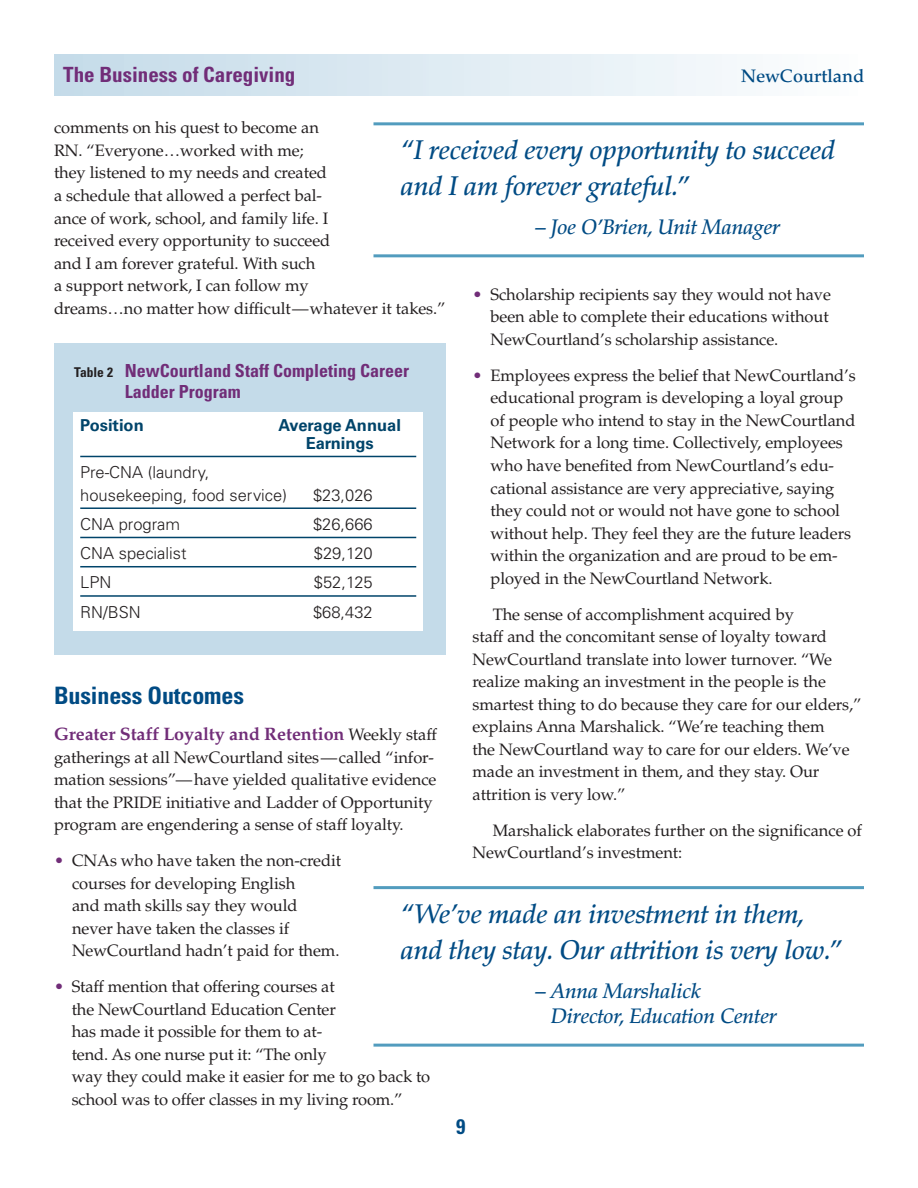
<style>
.page{position:relative;width:918px;height:1188px;background:#fff}
.page>*{position:absolute;margin:0;border:0;box-sizing:border-box;transform-origin:0 0}
.Callout_Quotes{font:italic 500 27px/36px "Palatino LT Std";letter-spacing:-.01em;color:#004b84}
.Subhead_B{font:700 condensed 24px "Univers LT Std";letter-spacing:-.005em;color:#004b84}
.Callout_Quotes-2{font:italic 500 21px/25.5px "Palatino LT Std";letter-spacing:-.01em;color:#004b84}
.t1{font:700 condensed 21px "Univers LT Std";color:#712d78}
.t2{font:700 condensed 21px "Univers LT Std";color:#004b84}
.t3{font:700 condensed 18px/21.6px "Univers LT Std";color:#712d78}
.Text-No_Indent{font:700 18px "Palatino LT Std";letter-spacing:-.005em;color:#712d78}
.t4{font:500 18px "Palatino LT Std";color:#004b84}
.Text-No_Indent-2{font:16.5px/22.5px "Palatino LT Std";letter-spacing:-.005em;color:#231f20}
.Text-Indent{font:16.5px/22.5px "Palatino LT Std";letter-spacing:-.005em;color:#231f20}
.t5{font:300 16.5px/22.5px "Univers LT Std";color:#231f20}
.t6{font:700 16.5px/18px "Univers LT Std";color:#00446a;text-align:center}
.s1{color:#712d78}
.s2{font-size:13.5px;color:#231f20}
.s3{font-weight:400;font-size:16.5px;color:#231f20}
</style>
<div class="page">
<div style="left:54px;top:54px;width:810px;height:41px;background:linear-gradient(to right,#c3dae8,#fdfefe)"></div>
<hr style="left:374px;top:122px;width:490px;height:3px;background:#529cbe">
<hr style="left:374px;top:254px;width:490px;height:3px;background:#529cbe">
<hr style="left:374px;top:886px;width:490px;height:3px;background:#529cbe">
<hr style="left:374px;top:1044px;width:490px;height:3px;background:#529cbe">
<div style="left:54px;top:343px;width:392px;height:312px;background:#c4dbe9"></div>
<div style="left:74px;top:412px;width:349px;height:219px;background:#fff"></div>
<hr style="left:80px;top:456px;width:336px;height:1px;background:#00446a">
<hr style="left:80px;top:507px;width:336px;height:2px;background:#00446a">
<hr style="left:80px;top:537px;width:336px;height:1px;background:#00446a">
<hr style="left:80px;top:566px;width:336px;height:1px;background:#00446a">
<hr style="left:80px;top:595px;width:336px;height:2px;background:#00446a">
<p class="t1" style="left:63px;top:61px;width:234px">The Business of Caregiving</p>
<p class="t4" style="left:741px;top:65px;width:124px">NewCourtland</p>
<p class="Text-Indent" style="left:54px;top:117px;width:393px">comments on his quest to become an<br>RN. “Everyone…worked with me;<br>they listened to my needs and created<br>a schedule that allowed a perfect bal-<br>ance of work, school, and family life. I<br>received every opportunity to succeed<br>and I am forever grateful. With such<br>a support network, I can follow my<br>dreams…no matter how difficult—whatever it takes.”</p>
<p class="Callout_Quotes" style="left:400px;top:132px;width:436px">“I received every opportunity to succeed and I am forever grateful.”</p>
<p class="Callout_Quotes-2" style="left:536px;top:215px;width:246px">– Joe O’Brien, Unit Manager</p>
<p class="Text-No_Indent-2" style="left:491px;top:283px;width:342px;text-indent:-18px"><span class="s1">•</span> Scholarship recipients say they would not have been able to complete their educations without<br>NewCourtland’s scholarship assistance.</p>
<p class="Text-No_Indent-2" style="left:491px;top:364px;width:367px;text-indent:-18px"><span class="s1">•</span> Employees express the belief that NewCourtland’s educational program is developing a loyal group of people who intend to stay in the NewCourtland Network for a long time. Collectively, employees who have benefited from NewCourtland’s edu&shy;cational assistance are very appreciative, saying they could not or would not have gone to school without help. They feel they are the future leaders within the organization and are proud to be em&shy;ployed in the NewCourtland Network.</p>
<p class="Text-Indent" style="left:472px;top:603px;width:390px;text-indent:20px">The sense of accomplishment acquired by<br>staff and the concomitant sense of loyalty toward NewCourtland translate into lower turnover. “We realize making an investment in the people is the smartest thing to do because they care for our elders,” explains Anna Marshalick. “We’re teaching them<br>the NewCourtland way to care for our elders. We’ve made an investment in them, and they stay. Our attrition is very low.”</p>
<p class="Text-Indent" style="left:472px;top:819px;width:391px;text-indent:20px">Marshalick elaborates further on the significance of<br>NewCourtland’s investment:</p>
<p class="t3" style="left:125px;top:359px;width:286px;text-indent:-51px"><span class="s2">Table 2</span> NewCourtland Staff Completing Career<br>Ladder Program</p>
<p class="t6" style="left:80px;top:416px;width:65px">Position</p>
<p class="t6" style="left:279px;top:416px;width:124px">Average Annual<br>Earnings</p>
<p class="t5" style="left:80px;top:461px;width:208px">Pre-CNA (laundry, housekeeping, food service)</p>
<p class="t5" style="left:313px;top:484px;width:61px">$23,026</p>
<p class="t5" style="left:80px;top:513px;width:101px">CNA program</p>
<p class="t5" style="left:313px;top:513px;width:61px">$26,666</p>
<p class="t5" style="left:80px;top:542px;width:108px">CNA specialist</p>
<p class="t5" style="left:314px;top:542px;width:60px">$29,120</p>
<p class="t5" style="left:80px;top:571px;width:33px">LPN</p>
<p class="t5" style="left:314px;top:571px;width:60px">$52,125</p>
<p class="t5" style="left:80px;top:601px;width:62px">RN/BSN</p>
<p class="t5" style="left:313px;top:601px;width:61px">$68,432</p>
<p class="Subhead_B" style="left:54px;top:681px;width:192px">Business Outcomes</p>
<p class="Text-No_Indent" style="left:54px;top:724px;width:385px">Greater Staff Loyalty and Retention <span class="s3">Weekly staff</span></p>
<p class="Text-No_Indent-2" style="left:54px;top:746px;width:384px">gatherings at all NewCourtland sites—called “infor&shy;mation sessions”—have yielded qualitative evidence that the PRIDE initiative and Ladder of Opportunity program are engendering a sense of staff loyalty.</p>
<p class="Text-No_Indent-2" style="left:72px;top:850px;width:271px;text-indent:-18px"><span class="s1">•</span> CNAs who have taken the non-credit courses for developing English<br>and math skills say they would never have taken the classes if<br>NewCourtland hadn’t paid for them.</p>
<p class="Text-No_Indent-2" style="left:72px;top:976px;width:360px;text-indent:-18px"><span class="s1">•</span> Staff mention that offering courses at<br>the NewCourtland Education Center<br>has made it possible for them to at-<br>tend. As one nurse put it: “The only<br>way they could make it easier for me to go back to school was to offer classes in my living room.”</p>
<p class="Callout_Quotes" style="left:400px;top:896px;width:443px">“We’ve made an investment in them, and they stay. Our attrition is very low.”</p>
<p class="Callout_Quotes-2" style="left:551px;top:978px;width:227px;text-indent:-15px">– Anna Marshalick<br>Director, Education Center</p>
<p class="t2" style="left:456px;top:1114px;width:11px">9</p>
</div>
